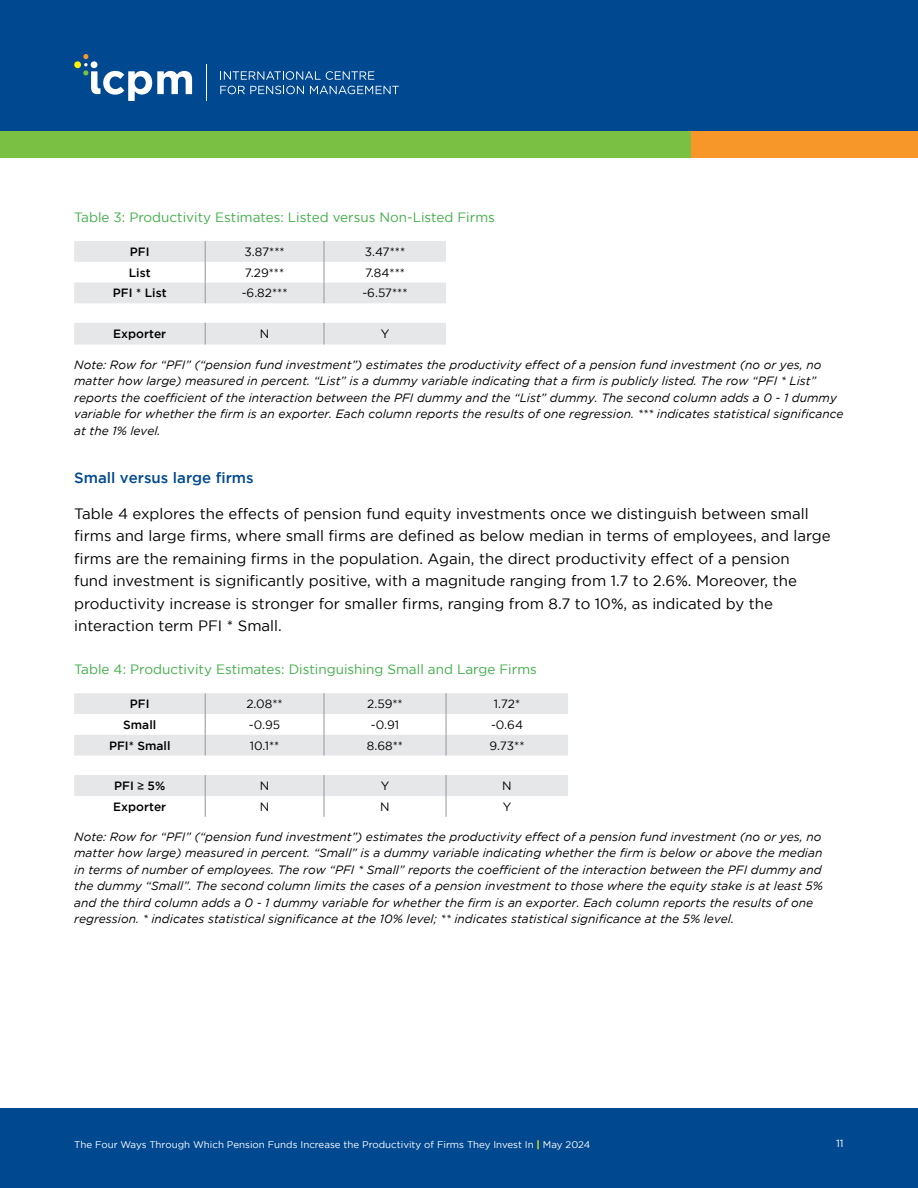
<style>
.page{position:relative;width:918px;height:1188px;background:#fff}
.page>*{position:absolute;margin:0;border:0;box-sizing:border-box;transform-origin:0 0}
.Body{font:15px/22.5px "Gotham";color:#000}
.Title_4{font:500 15px "Gotham";color:#004990}
.Figure{font:13.5px "Gotham";color:#40ae49}
.Note{font:italic 12px/16.5px "Gotham";color:#000}
.Body-2{font:12px "Gotham";color:#000}
.Body-3{font:500 12px "Gotham";color:#000}
.t1{font:10.5px "Gotham";color:#fff}
.t2{font:9.75px "Gotham";color:#fff}
.s1{font-family:"Arial";font-weight:400}
.s2{font-weight:700;color:#fff000}
</style>
<div class="page">
<div style="left:0;top:0;width:918px;height:131px;background:#004990"></div>
<svg style="left:220px;top:71px;width:154px;height:9px"></svg>
<svg style="left:220px;top:86px;width:84px;height:8px"></svg>
<svg style="left:310px;top:86px;width:89px;height:8px"></svg>
<hr style="left:206px;top:65px;width:1px;height:36px;background:#fff">
<svg style="left:74px;top:54px;width:118px;height:47px"></svg>
<div style="left:0;top:131px;width:691px;height:27px;background:#7ac143"></div>
<div style="left:691px;top:131px;width:227px;height:27px;background:#f79629"></div>
<div style="left:0;top:1108px;width:918px;height:80px;background:#004990"></div>
<svg style="left:74px;top:241px;width:372px;height:62px"></svg>
<div style="left:74px;top:323px;width:372px;height:22px;background:#e6e7e9"></div>
<svg style="left:74px;top:693px;width:494px;height:63px"></svg>
<svg style="left:74px;top:775px;width:494px;height:42px"></svg>
<p class="Figure" style="left:74px;top:209px;width:422px">Table 3: Productivity Estimates: Listed versus Non-Listed Firms</p>
<p class="Body-3" style="left:130px;top:245px;width:21px">PFI</p>
<p class="Body-2" style="left:244px;top:245px;width:42px">3.87***</p>
<p class="Body-2" style="left:365px;top:245px;width:42px">3.47***</p>
<p class="Body-3" style="left:129px;top:265px;width:23px">List</p>
<p class="Body-2" style="left:245px;top:266px;width:41px">7.29***</p>
<p class="Body-2" style="left:365px;top:266px;width:41px">7.84***</p>
<p class="Body-3" style="left:113px;top:286px;width:55px">PFI * List</p>
<p class="Body-2" style="left:242px;top:286px;width:47px">-6.82***</p>
<p class="Body-2" style="left:362px;top:286px;width:47px">-6.57***</p>
<p class="Body-3" style="left:113px;top:327px;width:55px">Exporter</p>
<p class="Body-2" style="left:260px;top:327px;width:11px">N</p>
<p class="Body-2" style="left:381px;top:327px;width:10px">Y</p>
<p class="Note" style="left:74px;top:356px;width:771px">Note: Row for “PFI” (“pension fund investment”) estimates the productivity effect of a pension fund investment (no or yes, no matter how large) measured in percent. “List” is a dummy variable indicating that a firm is publicly listed. The row “PFI * List” reports the coefficient of the interaction between the PFI dummy and the “List” dummy. The second column adds a 0 - 1 dummy variable for whether the firm is an exporter. Each column reports the results of one regression. *** indicates statistical significance at the 1% level.</p>
<p class="Title_4" style="left:74px;top:469px;width:181px">Small versus large firms</p>
<p class="Body" style="left:74px;top:502px;width:758px">Table 4 explores the effects of pension fund equity investments once we distinguish between small firms and large firms, where small firms are defined as below median in terms of employees, and large firms are the remaining firms in the population. Again, the direct productivity effect of a pension<br>fund investment is significantly positive, with a magnitude ranging from 1.7 to 2.6%. Moreover, the productivity increase is stronger for smaller firms, ranging from 8.7 to 10%, as indicated by the interaction term PFI * Small.</p>
<p class="Figure" style="left:74px;top:662px;width:464px">Table 4: Productivity Estimates: Distinguishing Small and Large Firms</p>
<p class="Body-3" style="left:130px;top:697px;width:21px">PFI</p>
<p class="Body-2" style="left:246px;top:697px;width:38px">2.08**</p>
<p class="Body-2" style="left:367px;top:697px;width:37px">2.59**</p>
<p class="Body-2" style="left:494px;top:697px;width:28px">1.72*</p>
<p class="Body-3" style="left:123px;top:718px;width:34px">Small</p>
<p class="Body-2" style="left:249px;top:718px;width:33px">-0.95</p>
<p class="Body-2" style="left:371px;top:718px;width:30px">-0.91</p>
<p class="Body-2" style="left:491px;top:718px;width:33px">-0.64</p>
<p class="Body-3" style="left:109px;top:738px;width:63px">PFI* Small</p>
<p class="Body-2" style="left:250px;top:739px;width:31px">10.1**</p>
<p class="Body-2" style="left:367px;top:739px;width:38px">8.68**</p>
<p class="Body-2" style="left:490px;top:739px;width:36px">9.73**</p>
<p class="Body-3" style="left:114px;top:779px;width:53px">PFI <span class="s1">≥</span> 5%</p>
<p class="Body-2" style="left:260px;top:779px;width:11px">N</p>
<p class="Body-2" style="left:381px;top:779px;width:10px">Y</p>
<p class="Body-2" style="left:502px;top:779px;width:11px">N</p>
<p class="Body-3" style="left:113px;top:800px;width:55px">Exporter</p>
<p class="Body-2" style="left:260px;top:800px;width:11px">N</p>
<p class="Body-2" style="left:380px;top:800px;width:11px">N</p>
<p class="Body-2" style="left:503px;top:800px;width:10px">Y</p>
<p class="Note" style="left:74px;top:828px;width:750px">Note: Row for “PFI” (“pension fund investment”) estimates the productivity effect of a pension fund investment (no or yes, no matter how large) measured in percent. “Small” is a dummy variable indicating whether the firm is below or above the median in terms of number of employees. The row “PFI * Small” reports the coefficient of the interaction between the PFI dummy and the dummy “Small”. The second column limits the cases of a pension investment to those where the equity stake is at least 5% and the third column adds a 0 - 1 dummy variable for whether the firm is an exporter. Each column reports the results of one regression. * indicates statistical significance at the 10% level; ** indicates statistical significance at the 5% level.</p>
<p class="t2" style="left:74px;top:1139px;width:518px">The Four Ways Through Which Pension Funds Increase the Productivity of Firms They Invest In <span class="s2">|</span> May 2024</p>
<p class="t1" style="left:836px;top:1138px;width:9px">11</p>
</div>
